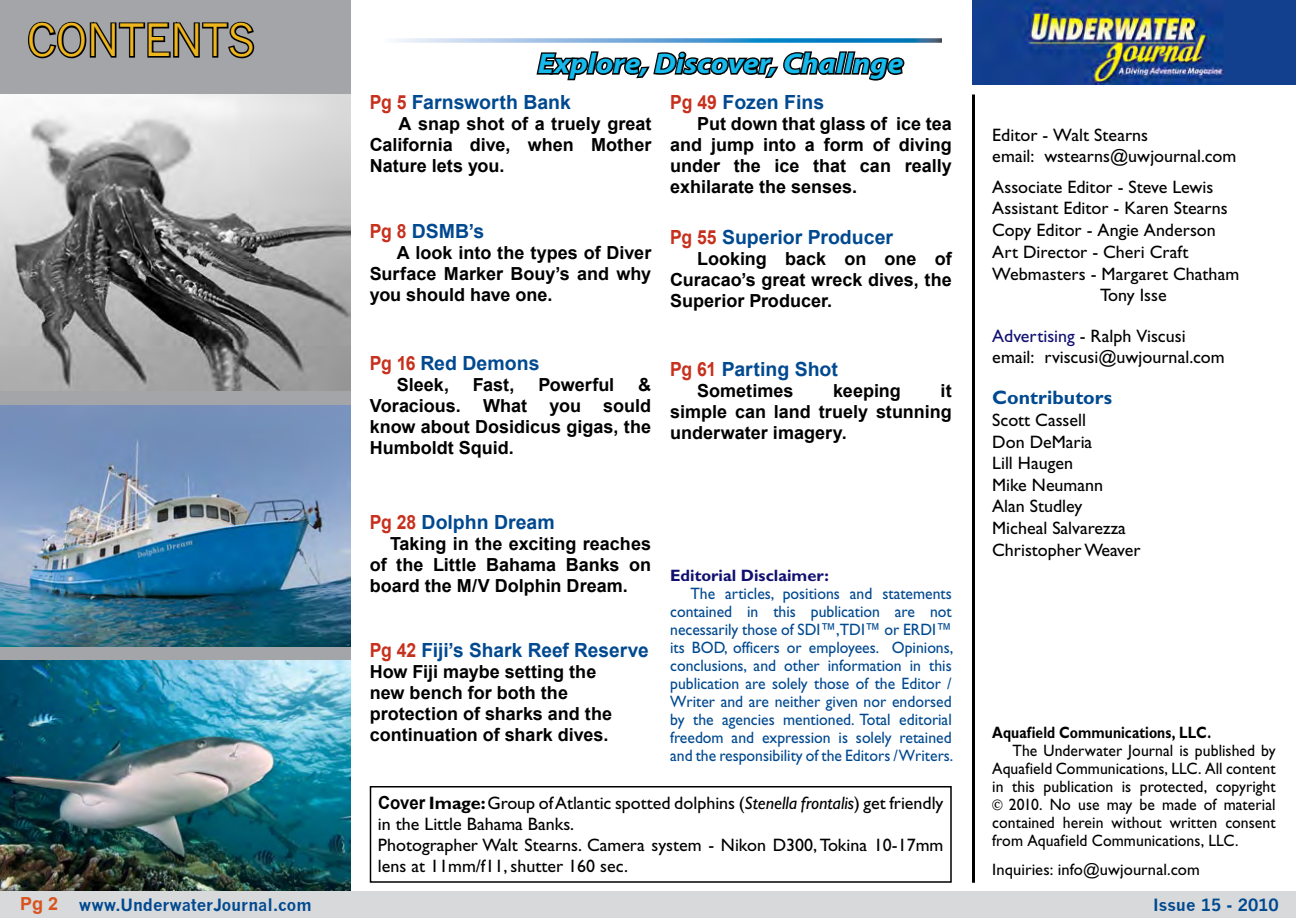
<style>
.page{position:relative;width:1296px;height:918px;background:#fff}
.page>*{position:absolute;margin:0;border:0;box-sizing:border-box;transform-origin:0 0}
.t1{font:43.5px "News Gothic";letter-spacing:-.02em;color:#edb51e}
.t2{font:italic 700 28.5px "Myriad Pro";color:#15b9ec;scale:1.1 1}
.t3{font:700 19.5px "Arial";color:#004990}
.t4{font:700 19.5px "Gill Sans";color:#004990}
.t5{font:700 18px/21px "Arial";color:#000;text-align:justify}
.t6{font:18px/21.6px "Gill Sans";color:#000}
.t7{font:16.5px/18px "Gill Sans";color:#004990;text-align:justify;scale:.95 1}
.t8{font:16.5px/18px "Gill Sans";letter-spacing:.005em;color:#000;text-align:justify;scale:.95 1}
.t9{font:700 16.5px "News Gothic";color:#004990}
.t10{font:700 16.5px "Gill Sans";letter-spacing:.005em;color:#000;scale:.84 1}
.t11{font:16.5px "Gill Sans";letter-spacing:.005em;color:#000}
.t12{font:700 16.5px "Gill Sans";color:#110f70}
.s1{color:#c6301c}
.s2{font-family:"Arial";font-weight:700}
.s3{font-weight:700}
.s4{font-style:italic}
.s5{color:#110f70}
.s6{font-family:"Palatino";font-weight:700;font-style:italic;font-size:15px}
.s7{font-family:"Arial";font-size:18px;color:#d9531e}
</style>
<div class="page">
<div style="left:0;top:891px;width:1296px;height:27px;background:#d7d9da"></div>
<div style="left:370px;top:786px;width:582px;height:97px;border:2px solid #000"></div>
<img style="left:972px;top:0;width:324px;height:84px">
<hr style="left:972px;top:94px;width:3px;height:789px;background:#000">
<div style="left:0;top:0;width:351px;height:891px;background:#a3a5a8"></div>
<svg style="left:28px;top:21px;width:227px;height:38px"></svg>
<svg style="left:394px;top:38px;width:548px;height:5px;background:#6facd8"></svg>
<svg style="left:536px;top:51px;width:369px;height:30px"></svg>
<img style="left:0;top:405px;width:351px;height:241px">
<img style="left:0;top:660px;width:351px;height:231px">
<img style="left:0;top:94px;width:351px;height:296px">
<h1 class="t1" style="left:27px;top:15px;width:230px">CONTENTS</h1>
<h2 class="t2" style="left:538px;top:45px;width:334px">Explore, Discover, Challnge</h2>
<p class="t3" style="left:370px;top:91px;width:203px"><span class="s1">Pg 5</span> Farnsworth Bank</p>
<p class="t5" style="left:370px;top:113px;width:283px;text-indent:29px">A snap shot of a truely great California dive, when Mother Nature lets you.</p>
<p class="t3" style="left:370px;top:220px;width:116px"><span class="s1">Pg 8</span> DSMB’s</p>
<p class="t5" style="left:370px;top:242px;width:283px;text-indent:27px">A look into the types of Diver Surface Marker Bouy’s and why you should have one.</p>
<p class="t3" style="left:370px;top:353px;width:171px"><span class="s1">Pg 16</span> Red Demons</p>
<p class="t5" style="left:397px;top:375px;width:54px">Sleek,</p>
<p class="t5" style="left:473px;top:375px;width:43px">Fast,</p>
<p class="t5" style="left:538px;top:375px;width:77px">Powerful</p>
<p class="t5" style="left:370px;top:375px;width:283px;text-indent:268px">&amp; Voracious. What you sould know about Dosidicus gigas, the Humboldt Squid.</p>
<p class="t3" style="left:670px;top:91px;width:156px"><span class="s1">Pg 49</span> Fozen Fins</p>
<p class="t5" style="left:670px;top:113px;width:283px;text-indent:27px">Put down that glass of ice tea and jump into a form of diving under the ice that can really exhilarate the senses.</p>
<p class="t3" style="left:670px;top:226px;width:224px"><span class="s1">Pg 55</span> Superior Producer</p>
<p class="t5" style="left:670px;top:248px;width:283px;text-indent:27px">Looking back on one of Curacao’s great wreck dives, the Superior Producer.</p>
<p class="t3" style="left:670px;top:359px;width:169px"><span class="s1">Pg 61</span> Parting Shot</p>
<p class="t5" style="left:697px;top:381px;width:98px">Sometimes</p>
<p class="t5" style="left:833px;top:381px;width:69px">keeping</p>
<p class="t5" style="left:670px;top:381px;width:283px;text-indent:270px">it simple can land truely stunning underwater imagery.</p>
<p class="t3" style="left:370px;top:511px;width:187px"><span class="s1">Pg 28</span> Dolphn Dream</p>
<p class="t5" style="left:370px;top:533px;width:283px;text-indent:20px">Taking in the exciting reaches of the Little Bahama Banks on board the M/V Dolphin Dream.</p>
<p class="t3" style="left:370px;top:639px;width:281px"><span class="s1">Pg 42</span> Fiji’s Shark Reef Reserve</p>
<p class="t5" style="left:370px;top:661px;width:244px;text-align:left">How Fiji maybe setting the new bench for both the protection of sharks and the continuation of shark dives.</p>
<p class="t12" style="left:670px;top:566px;width:160px">Editorial Disclaimer:</p>
<p class="t7" style="left:670px;top:584px;width:300px;text-indent:20px">The articles, positions and statements contained in this publication are not necessarily those of SDI™,TDI™ or ERDI™ its BOD, officers or employees. Opinions, conclusions, and other information in this publication are solely those of the Editor / Writer and are neither given nor endorsed by the agencies mentioned. Total editorial freedom and expression is solely retained and the responsibility of the Editors / Writers.</p>
<p class="t6" style="left:378px;top:792px;width:567px;line-height:21px"><span class="s2">Cover</span> <span class="s3">Image:</span> Group of Atlantic spotted dolphins (<span class="s4">Stenella frontalis</span>) get friendly in the Little Bahama Banks.<br>Photographer Walt Stearns. Camera system - Nikon D300, Tokina 10-17mm lens at 11mm/f11, shutter 160 sec.</p>
<p class="t6" style="left:992px;top:125px;width:246px;line-height:21px">Editor - Walt Stearns<br>email: wstearns@uwjournal.com</p>
<p class="t6" style="left:992px;top:176px;width:223px">Associate Editor - Steve Lewis</p>
<p class="t6" style="left:992px;top:198px;width:237px">Assistant Editor - Karen Stearns</p>
<p class="t6" style="left:992px;top:219px;width:225px">Copy Editor - Angie Anderson</p>
<p class="t6" style="left:992px;top:241px;width:198px">Art Director - Cheri Craft</p>
<p class="t6" style="left:992px;top:263px;width:249px">Webmasters - Margaret Chatham</p>
<p class="t6" style="left:1100px;top:285px;width:68px">Tony Isse</p>
<p class="t6" style="left:992px;top:326px;width:234px;line-height:21px"><span class="s5">Advertising</span> - Ralph Viscusi email: rviscusi@uwjournal.com</p>
<p class="t4" style="left:992px;top:386px;width:121px">Contributors</p>
<p class="t6" style="left:992px;top:409px;width:150px">Scott Cassell<br>Don DeMaria<br>Lill Haugen<br>Mike Neumann<br>Alan Studley<br>Micheal Salvarezza<br>Christopher Weaver</p>
<p class="t10" style="left:992px;top:723px;width:262px">Aquafield Communications, LLC.</p>
<p class="t8" style="left:992px;top:742px;width:300px;text-indent:20px">The Underwater Journal is published by Aquafield Communications, LLC. All content in this publication is protected, copyright <span class="s6">©</span> 2010. No use may be made of material contained herein without written consent from Aquafield Communications, LLC.</p>
<p class="t11" style="left:992px;top:859px;width:209px">Inquiries: info@uwjournal.com</p>
<p class="t9" style="left:20px;top:895px;width:293px"><span class="s7">Pg 2</span> www.UnderwaterJournal.com</p>
<p class="t9" style="left:1153px;top:895px;width:127px">Issue 15 - 2010</p>
</div>
